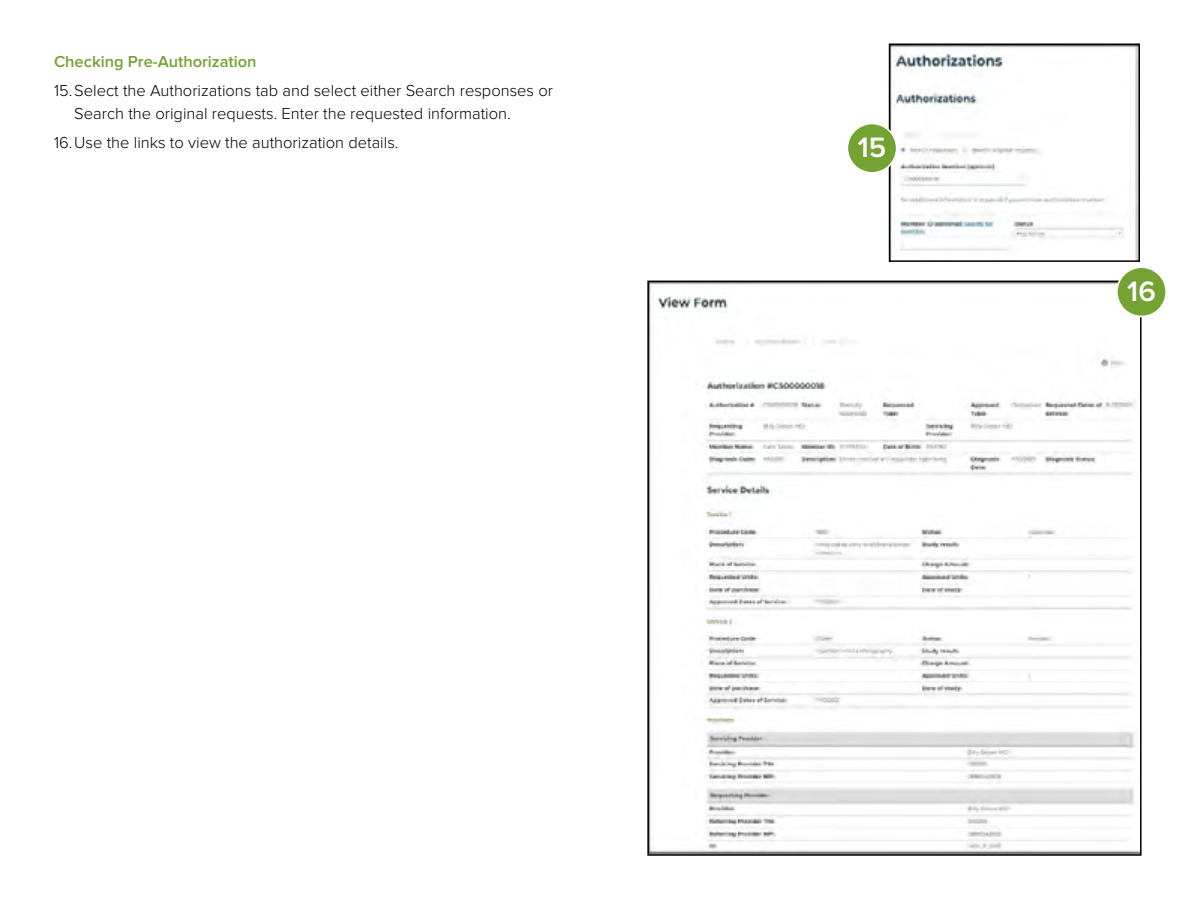
<style>
.page{position:relative;width:1200px;height:900px;background:#fff}
.page>*{position:absolute;margin:0;border:0;box-sizing:border-box;transform-origin:0 0}
.t1{font:600 29.1px "Proxima Nova";color:#fff}
.t2{font:300 16.5px/22.5px "Proxima Nova";color:#000}
.t3{font:600 16.5px "Proxima Nova";color:#74a333}
</style>
<div class="page">
<img style="left:892px;top:47px;width:245px;height:212px">
<div style="left:889px;top:44px;width:251px;height:218px;border:2px solid #000"></div>
<img style="left:650px;top:284px;width:489px;height:569px">
<div style="left:647px;top:281px;width:495px;height:575px;border:2px solid #000"></div>
<div style="left:847px;top:124px;width:50px;height:49px;background:#74a333;border-radius:50%"></div>
<div style="left:847px;top:123px;width:50px;height:51px;border:2px solid #fff;border-radius:50%"></div>
<div style="left:1117px;top:267px;width:49px;height:49px;background:#74a333;border-radius:50%"></div>
<div style="left:1116px;top:266px;width:51px;height:51px;border:2px solid #fff;border-radius:50%"></div>
<p class="t3" style="left:54px;top:54px;width:204px">Checking Pre-Authorization</p>
<p class="t2" style="left:74px;top:80px;width:480px;text-indent:-20px">15.Select the Authorizations tab and select either Search responses or<br>Search the original requests. Enter the requested information.</p>
<p class="t2" style="left:54px;top:132px;width:346px">16.Use the links to view the authorization details.</p>
<h1 class="t1" style="left:858px;top:134px;width:30px">15</h1>
<h1 class="t1" style="left:1127px;top:278px;width:30px">16</h1>
</div>
